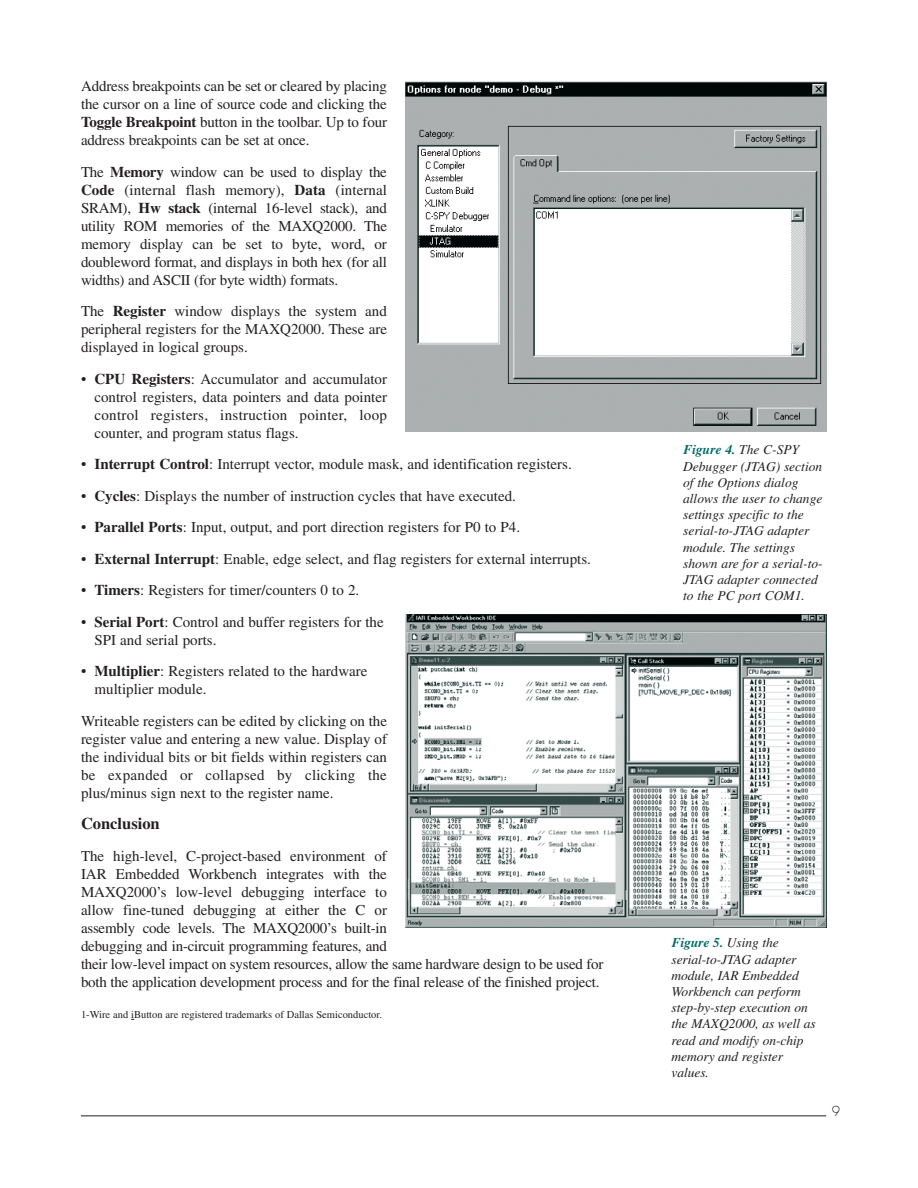
<style>
.page{position:relative;width:918px;height:1188px;background:#fff}
.page>*{position:absolute;margin:0;border:0;box-sizing:border-box;transform-origin:0 0}
.t1{font:700 16.5px "Times";color:#231f20}
.t2{font:15px/18px "Times";color:#231f20;text-align:justify}
.t3{font:italic 13.5px/16.2px "Times";color:#231f20}
.t4{font:300 13.5px "Futura";color:#231f20}
.t5{font:10.5px "Times";color:#231f20}
.s1{font-weight:700}
.s2{font-weight:700;color:#006c67}
</style>
<div class="page">
<hr style="left:81px;top:1115px;width:745px;height:1px;background:#231f20">
<img style="left:405px;top:81px;width:421px;height:351px">
<img style="left:405px;top:614px;width:421px;height:313px">
<p class="t2" style="left:81px;top:79px;width:308px">Address breakpoints can be set or cleared by placing the cursor on a line of source code and clicking the <span class="s1">Toggle Breakpoint</span> button in the toolbar. Up to four address breakpoints can be set at once.</p>
<p class="t2" style="left:81px;top:164px;width:308px">The <span class="s1">Memory</span> window can be used to display the <span class="s1">Code</span> (internal flash memory), <span class="s1">Data</span> (internal SRAM), <span class="s1">Hw stack</span> (internal 16-level stack), and utility ROM memories of the MAXQ2000. The memory display can be set to byte, word, or doubleword format, and displays in both hex (for all widths) and ASCII (for byte width) formats.</p>
<p class="t2" style="left:81px;top:304px;width:307px">The <span class="s1">Register</span> window displays the system and peripheral registers for the MAXQ2000. These are displayed in logical groups.</p>
<p class="t2" style="left:94px;top:371px;width:294px;text-indent:-14px">• <span class="s1">CPU Registers</span>: Accumulator and accumulator control registers, data pointers and data pointer control registers, instruction pointer, loop counter, and program status flags.</p>
<p class="t2" style="left:81px;top:457px;width:492px">• <span class="s1">Interrupt Control</span>: Interrupt vector, module mask, and identification registers.</p>
<p class="t2" style="left:81px;top:488px;width:437px">• <span class="s1">Cycles</span>: Displays the number of instruction cycles that have executed.</p>
<p class="t2" style="left:81px;top:520px;width:441px">• <span class="s1">Parallel Ports</span>: Input, output, and port direction registers for P0 to P4.</p>
<p class="t2" style="left:81px;top:551px;width:511px">• <span class="s1">External Interrupt</span>: Enable, edge select, and flag registers for external interrupts.</p>
<p class="t2" style="left:81px;top:583px;width:280px">• <span class="s1">Timers</span>: Registers for timer/counters 0 to 2.</p>
<p class="t2" style="left:94px;top:614px;width:291px;text-indent:-14px">• <span class="s1">Serial Port</span>: Control and buffer registers for the<br>SPI and serial ports.</p>
<p class="t2" style="left:94px;top:664px;width:275px;text-indent:-14px">• <span class="s1">Multiplier</span>: Registers related to the hardware multiplier module.</p>
<p class="t2" style="left:81px;top:713px;width:307px">Writeable registers can be edited by clicking on the register value and entering a new value. Display of the individual bits or bit fields within registers can be expanded or collapsed by clicking the plus/minus sign next to the register name.</p>
<p class="t1" style="left:81px;top:818px;width:80px">Conclusion</p>
<p class="t2" style="left:81px;top:848px;width:524px;text-align:left">The high-level, C-project-based environment of<br>IAR Embedded Workbench integrates with the<br>MAXQ2000’s low-level debugging interface to<br>allow fine-tuned debugging at either the C or<br>assembly code levels. The MAXQ2000’s built-in<br>debugging and in-circuit programming features, and<br>their low-level impact on system resources, allow the same hardware design to be used for both the application development process and for the final release of the finished project.</p>
<p class="t5" style="left:81px;top:1011px;width:303px">1-Wire and iButton are registered trademarks of Dallas Semiconductor.</p>
<p class="t3" style="left:683px;top:443px;width:141px"><span class="s2">Figure 4.</span> The C-SPY<br>Debugger (JTAG) section of the Options dialog allows the user to change settings specific to the serial-to-JTAG adapter module. The settings shown are for a serial-to-<br>JTAG adapter connected to the PC port COM1.</p>
<p class="t3" style="left:672px;top:936px;width:146px"><span class="s2">Figure 5.</span> Using the serial-to-JTAG adapter module, IAR Embedded<br>Workbench can perform step-by-step execution on the MAXQ2000, as well as read and modify on-chip memory and register values.</p>
<p class="t4" style="left:832px;top:1105px;width:10px">9</p>
</div>
